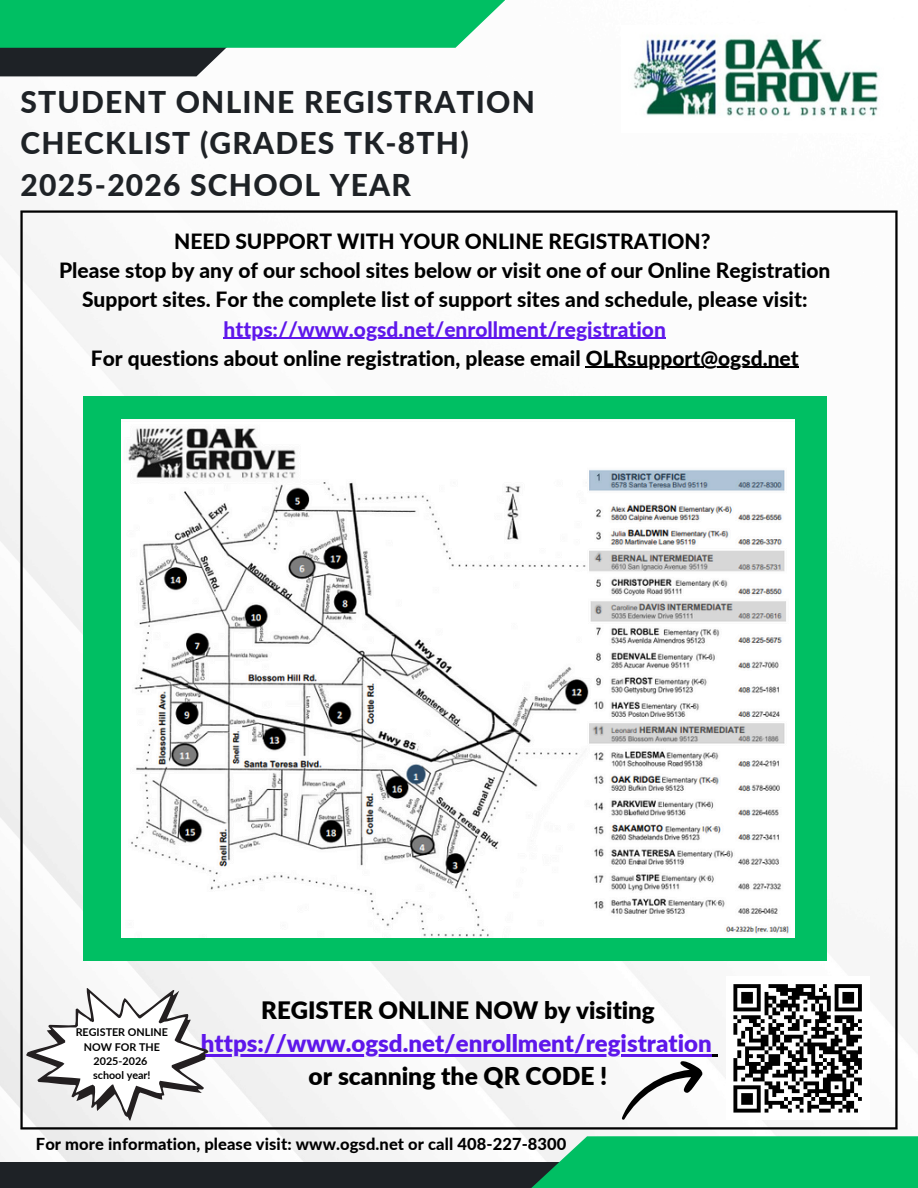
<style>
.page{position:relative;width:918px;height:1188px;background:#fff}
.page>*{position:absolute;margin:0;border:0;box-sizing:border-box;transform-origin:0 0}
.t1{font:800 30px/41.7px "Lato";letter-spacing:.04em;color:#1e2226}
.t2{font:900 24.6px "Lato";color:#000}
.t3{font:900 24px "Lato";color:#5e17eb}
.t4{font:900 24px "Lato";color:#000}
.t5{font:800 21px/29.2px "Lato";color:#000;text-align:center}
.t6{font:800 16.5px "Lato";letter-spacing:.005em;color:#000}
.t7{font:700 10.8px/14.4px "Lato";color:#000;text-align:center}
.s1{color:#5e17eb}
</style>
<div class="page">
<img style="left:0;top:76px;width:918px;height:1060px">
<svg style="left:0;top:1136px;width:918px;height:52px"></svg>
<svg style="left:0;top:0;width:505px;height:76px"></svg>
<img style="left:621px;top:35px;width:275px;height:98px">
<hr style="left:20px;top:213px;width:3px;height:914px;background:#000">
<hr style="left:895px;top:213px;width:3px;height:914px;background:#000">
<hr style="left:20px;top:210px;width:878px;height:3px;background:#000">
<hr style="left:20px;top:1127px;width:878px;height:3px;background:#000">
<div style="left:83px;top:396px;width:743px;height:565px;background:#00bf63"></div>
<div style="left:726px;top:976px;width:144px;height:144px;background:#fff"></div>
<svg style="left:733px;top:984px;width:129px;height:129px"></svg>
<svg style="left:621px;top:1061px;width:82px;height:60px"></svg>
<hr style="left:201px;top:1054px;width:511px;height:2px;background:#5e17eb">
<svg style="left:26px;top:988px;width:183px;height:133px"></svg>
<img style="left:122px;top:419px;width:672px;height:519px">
<hr style="left:224px;top:338px;width:442px;height:1px;background:#5e17eb">
<hr style="left:586px;top:367px;width:213px;height:1px;background:#000">
<p class="t1" style="left:20px;top:80px;width:516px">STUDENT ONLINE REGISTRATION<br>CHECKLIST (GRADES TK-8TH)<br>2025-2026 SCHOOL YEAR</p>
<p class="t5" style="left:59px;top:226px;width:773px">NEED SUPPORT WITH YOUR ONLINE REGISTRATION?<br>Please stop by any of our school sites below or visit one of our Online Registration<br>Support sites. For the complete list of support sites and schedule, please visit:</p>
<p class="t5" style="left:91px;top:314px;width:709px"><span class="s1">https://www.ogsd.net/enrollment/registration<br></span>For questions about online registration, please email OLRsupport@ogsd.net</p>
<h2 class="t7" style="left:76px;top:1025px;width:94px">REGISTER ONLINE<br>NOW FOR THE<br>2025-2026</h2>
<p class="t7" style="left:93px;top:1068px;width:59px">school year!</p>
<h1 class="t4" style="left:261px;top:995px;width:395px">REGISTER ONLINE NOW by visiting</h1>
<p class="t3" style="left:201px;top:1028px;width:512px">https://www.ogsd.net/enrollment/registration</p>
<p class="t2" style="left:309px;top:1061px;width:300px">or scanning the QR CODE !</p>
<h3 class="t6" style="left:36px;top:1134px;width:532px">For more information, please visit: www.ogsd.net or call 408-227-8300</h3>
</div>
